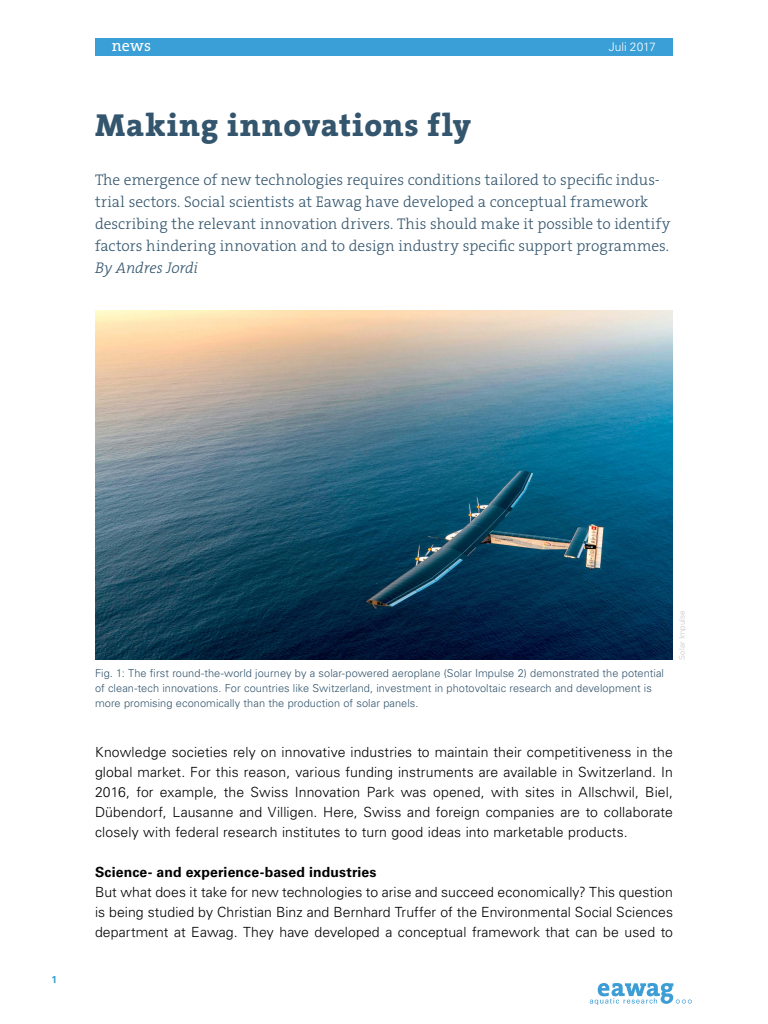
<style>
.page{position:relative;width:768px;height:1024px;background:#fff}
.page>*{position:absolute;margin:0;border:0;box-sizing:border-box;transform-origin:0 0}
.t1{font:800 32px "The Serif B8";letter-spacing:.025em;color:#33556d}
.t2{font:16px "The Serif B5 Plain";color:#fff}
.t3{font:300 15.5px/22px "The Serif B3";color:#33556d}
.t4{font:italic 300 15.5px "The Serif B3";letter-spacing:-.01em;color:#33556d}
.t5{font:300 14px/20px "Univers LT Std";letter-spacing:.01em;color:#000;text-align:justify}
.t6{font:700 14px "Univers LT Std";letter-spacing:.01em;color:#000}
.t7{font:12px "Univers LT Std Light 2";color:#fff}
.t8{font:300 11px/15px "Univers LT Std";letter-spacing:.005em;color:#33556d}
.t9{font:700 10px "Univers LT Std";color:#3a9ed7}
.t10{font:300 8px "Univers LT Std";letter-spacing:.015em;color:#c6c6c6}
</style>
<div class="page">
<img style="left:95px;top:310px;width:578px;height:350px">
<div style="left:95px;top:38px;width:578px;height:17px;background:#3a9ed7"></div>
<svg style="left:590px;top:983px;width:102px;height:22px"></svg>
<p class="t2" style="left:112px;top:37px;width:41px">news</p>
<p class="t7" style="left:609px;top:39px;width:49px">Juli 2017</p>
<h1 class="t1" style="left:95px;top:108px;width:378px">Making innovations fly</h1>
<p class="t3" style="left:95px;top:169px;width:577px">The emergence of new technologies requires conditions tailored to specific indus&shy;trial sectors. Social scientists at Eawag have developed a conceptual framework describing the relevant innovation drivers. This should make it possible to identify factors hindering innovation and to design industry specific support programmes.</p>
<p class="t4" style="left:95px;top:259px;width:105px">By Andres Jordi</p>
<p class="t9" style="left:51px;top:974px;width:7px">1</p>
<p class="t8" style="left:95px;top:666px;width:571px">Fig. 1: The first round-the-world journey by a solar-powered aeroplane (Solar Impulse 2) demonstrated the potential of clean-tech innovations. For countries like Switzerland, investment in photovoltaic research and development is more promising economically than the production of solar panels.</p>
<p class="t10" style="left:677px;top:660px;width:51px;rotate:-90deg">Solar Impulse</p>
<p class="t5" style="left:95px;top:742px;width:580px">Knowledge societies rely on innovative industries to maintain their competitiveness in the global market. For this reason, various funding instruments are available in Switzerland. In 2016, for example, the Swiss Innovation Park was opened, with sites in Allschwil, Biel, Dübendorf, Lausanne and Villigen. Here, Swiss and foreign companies are to collaborate closely with federal research institutes to turn good ideas into marketable products.</p>
<p class="t6" style="left:95px;top:864px;width:283px">Science- and experience-based industries</p>
<p class="t5" style="left:95px;top:882px;width:580px">But what does it take for new technologies to arise and succeed economically? This question is being studied by Christian Binz and Bernhard Truffer of the Environmental Social Sciences department at Eawag. They have developed a conceptual framework that can be used to</p>
</div>
